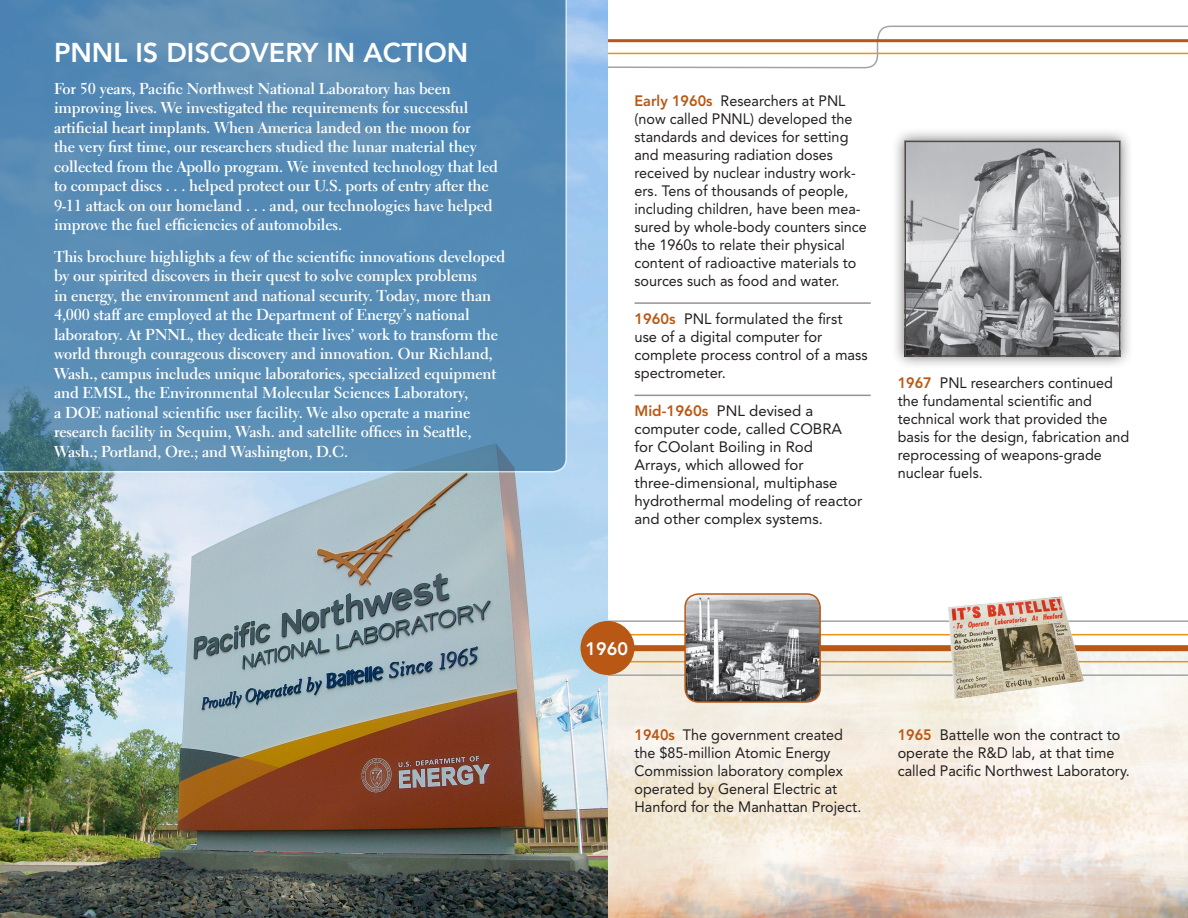
<style>
.page{position:relative;width:1188px;height:918px;background:#fff}
.page>*{position:absolute;margin:0;border:0;box-sizing:border-box;transform-origin:0 0}
.intro{font:800 27px "Avenir LT Std";color:#fff}
.t1{font:800 18px "Avenir LT Std";color:#fff}
.intro-2{font:700 15.75px/19.5px "Electra LT Std";letter-spacing:-.01em;color:#fff}
.body{font:15px/18px "Avenir LT Std";color:#231f20;scale:.96 1}
.body_with_rule{font:15px/18px "Avenir LT Std";color:#231f20}
.s1{font-weight:800;color:#b95814}
</style>
<div class="page">
<img style="left:608px;top:690px;width:580px;height:228px">
<svg style="left:608px;top:677px;width:580px;height:13px"></svg>
<svg style="left:608px;top:648px;width:580px;height:29px"></svg>
<svg style="left:608px;top:25px;width:580px;height:44px"></svg>
<hr style="left:0;top:39px;width:1188px;height:3px;background:#b95814">
<img style="left:0;top:0;width:608px;height:918px">
<svg style="left:0;top:0;width:568px;height:473px;background:#588cb5"></svg>
<hr style="left:634px;top:302px;width:237px;height:2px;background:#999190">
<hr style="left:634px;top:395px;width:237px;height:1px;background:#999190">
<div style="left:892px;top:128px;width:241px;height:242px;background:#231f20;opacity:.6"></div>
<img style="left:907px;top:144px;width:210px;height:210px">
<div style="left:904px;top:141px;width:216px;height:216px;border:2px solid #524a47"></div>
<div style="left:580px;top:621px;width:54px;height:54px;background:#b95814;border-radius:50%"></div>
<img style="left:685px;top:595px;width:135px;height:107px">
<div style="left:684px;top:593px;width:137px;height:110px;border:2px solid #b95814;border-radius:14px"></div>
<img style="left:948px;top:596px;width:135px;height:106px">
<p class="intro" style="left:54px;top:37px;width:416px">PNNL IS DISCOVERY IN ACTION</p>
<p class="intro-2" style="left:54px;top:79px;width:445px">For 50 years, Pacific Northwest National Laboratory has been improving lives. We investigated the requirements for successful artificial heart implants. When America landed on the moon for<br>the very first time, our researchers studied the lunar material they collected from the Apollo program. We invented technology that led to compact discs . . . helped protect our U.S. ports of entry after the 9-11 attack on our homeland . . . and, our technologies have helped improve the fuel efficiencies of automobiles.</p>
<p class="intro-2" style="left:54px;top:247px;width:453px">This brochure highlights a few of the scientific innovations developed by our spirited discovers in their quest to solve complex problems<br>in energy, the environment and national security. Today, more than 4,000 staff are employed at the Department of Energy’s national laboratory. At PNNL, they dedicate their lives’ work to transform the world through courageous discovery and innovation. Our Richland, Wash., campus includes unique laboratories, specialized equipment and EMSL, the Environmental Molecular Sciences Laboratory,<br>a DOE national scientific user facility. We also operate a marine research facility in Sequim, Wash. and satellite offices in Seattle, Wash.; Portland, Ore.; and Washington, D.C.</p>
<p class="body" style="left:634px;top:92px;width:244px"><span class="s1">Early 1960s</span> Researchers at PNL (now called PNNL) developed the standards and devices for setting and measuring radiation doses received by nuclear industry work&shy;ers. Tens of thousands of people, including children, have been mea&shy;sured by whole-body counters since the 1960s to relate their physical content of radioactive materials to sources such as food and water.</p>
<p class="body_with_rule" style="left:634px;top:310px;width:235px"><span class="s1">1960s</span> PNL formulated the first use of a digital computer for complete process control of a mass spectrometer.</p>
<p class="body_with_rule" style="left:634px;top:402px;width:229px"><span class="s1">Mid-1960s</span> PNL devised a computer code, called COBRA for COolant Boiling in Rod<br>Arrays, which allowed for three-dimensional, multiphase hydrothermal modeling of reactor and other complex systems.</p>
<p class="body" style="left:898px;top:374px;width:243px"><span class="s1">1967</span> PNL researchers continued the fundamental scientific and technical work that provided the basis for the design, fabrication and reprocessing of weapons-grade nuclear fuels.</p>
<p class="t1" style="left:585px;top:638px;width:44px">1960</p>
<p class="body" style="left:634px;top:726px;width:238px"><span class="s1">1940s</span> The government created the $85-million Atomic Energy<br>Commission laboratory complex operated by General Electric at<br>Hanford for the Manhattan Project.</p>
<p class="body" style="left:898px;top:726px;width:243px"><span class="s1">1965</span> Battelle won the contract to operate the R&amp;D lab, at that time called Pacific Northwest Laboratory.</p>
</div>
